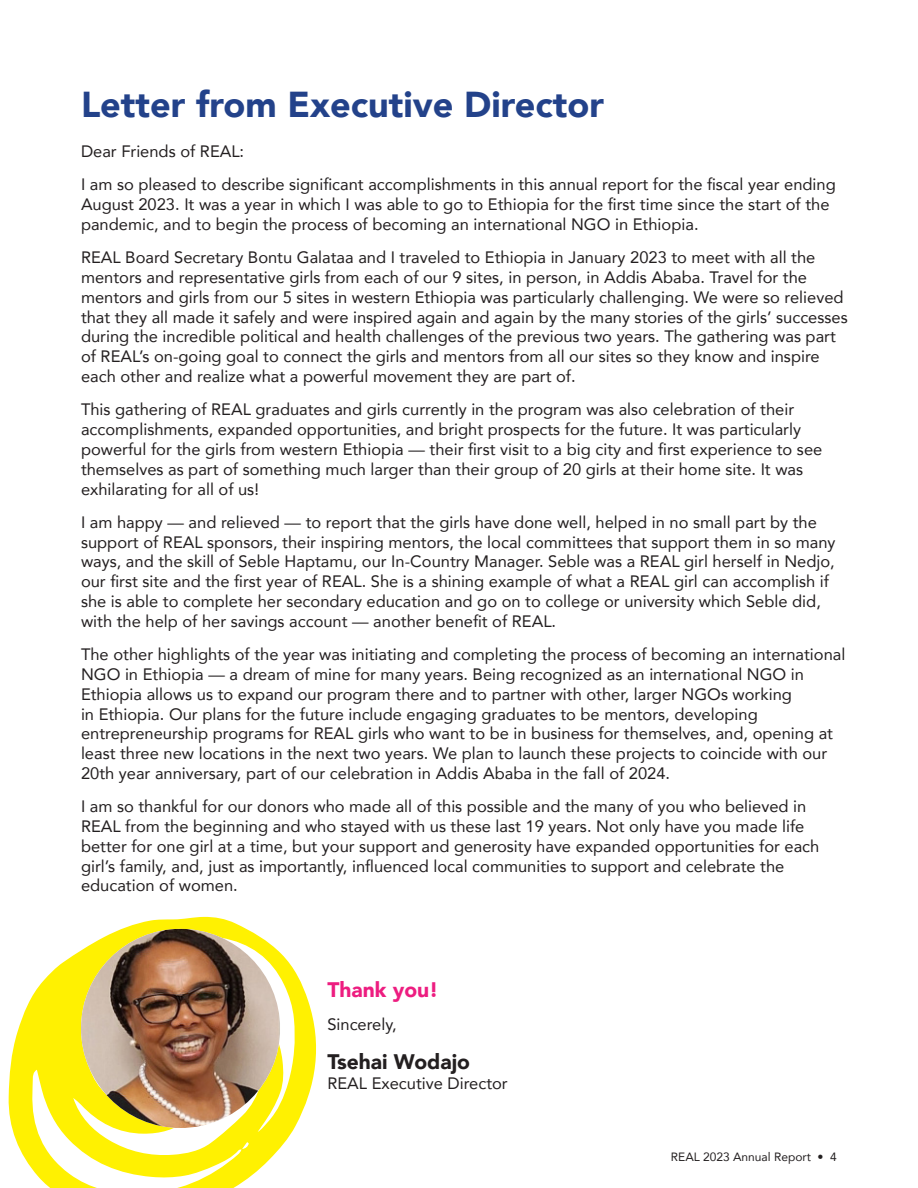
<style>
.page{position:relative;width:918px;height:1188px;background:#fff}
.page>*{position:absolute;margin:0;border:0;box-sizing:border-box;transform-origin:0 0}
.t1{font:900 36px "Avenir";color:#23428a}
.t2{font:900 21px "Avenir";color:#231f20}
.t3{font:900 21px "Avenir";color:#ed1d80}
.t4{font:16.5px/19.8px "Avenir";color:#231f20}
.t5{font:12px "Avenir";color:#231f20}
</style>
<div class="page">
<svg style="left:8px;top:917px;width:308px;height:271px;fill:#fff101"></svg>
<img style="left:81px;top:929px;width:199px;height:199px;border-radius:100px">
<p class="t1" style="left:81px;top:74px;width:525px">Letter from Executive Director</p>
<p class="t4" style="left:81px;top:141px;width:165px">Dear Friends of REAL:</p>
<p class="t4" style="left:81px;top:174px;width:756px">I am so pleased to describe significant accomplishments in this annual report for the fiscal year ending<br>August 2023. It was a year in which I was able to go to Ethiopia for the first time since the start of the pandemic, and to begin the process of becoming an international NGO in Ethiopia.</p>
<p class="t4" style="left:81px;top:247px;width:768px">REAL Board Secretary Bontu Galataa and I traveled to Ethiopia in January 2023 to meet with all the mentors and representative girls from each of our 9 sites, in person, in Addis Ababa. Travel for the mentors and girls from our 5 sites in western Ethiopia was particularly challenging. We were so relieved that they all made it safely and were inspired again and again by the many stories of the girls’ successes during the incredible political and health challenges of the previous two years. The gathering was part of REAL’s on-going goal to connect the girls and mentors from all our sites so they know and inspire each other and realize what a powerful movement they are part of.</p>
<p class="t4" style="left:81px;top:399px;width:743px">This gathering of REAL graduates and girls currently in the program was also celebration of their accomplishments, expanded opportunities, and bright prospects for the future. It was particularly powerful for the girls from western Ethiopia — their first visit to a big city and first experience to see themselves as part of something much larger than their group of 20 girls at their home site. It was exhilarating for all of us!</p>
<p class="t4" style="left:81px;top:512px;width:756px">I am happy — and relieved — to report that the girls have done well, helped in no small part by the support of REAL sponsors, their inspiring mentors, the local committees that support them in so many ways, and the skill of Seble Haptamu, our In-Country Manager. Seble was a REAL girl herself in Nedjo, our first site and the first year of REAL. She is a shining example of what a REAL girl can accomplish if she is able to complete her secondary education and go on to college or university which Seble did, with the help of her savings account — another benefit of REAL.</p>
<p class="t4" style="left:81px;top:644px;width:766px">The other highlights of the year was initiating and completing the process of becoming an international NGO in Ethiopia — a dream of mine for many years. Being recognized as an international NGO in Ethiopia allows us to expand our program there and to partner with other, larger NGOs working<br>in Ethiopia. Our plans for the future include engaging graduates to be mentors, developing entrepreneurship programs for REAL girls who want to be in business for themselves, and, opening at least three new locations in the next two years. We plan to launch these projects to coincide with our 20th year anniversary, part of our celebration in Addis Ababa in the fall of 2024.</p>
<p class="t4" style="left:81px;top:796px;width:740px">I am so thankful for our donors who made all of this possible and the many of you who believed in REAL from the beginning and who stayed with us these last 19 years. Not only have you made life better for one girl at a time, but your support and generosity have expanded opportunities for each girl’s family, and, just as importantly, influenced local communities to support and celebrate the education of women.</p>
<p class="t3" style="left:327px;top:971px;width:113px">Thank you!</p>
<p class="t4" style="left:327px;top:1014px;width:71px">Sincerely,</p>
<p class="t2" style="left:327px;top:1043px;width:144px">Tsehai Wodajo</p>
<p class="t4" style="left:327px;top:1072px;width:182px">REAL Executive Director</p>
<p class="t5" style="left:671px;top:1147px;width:168px">REAL 2023 Annual Report • 4</p>
</div>
